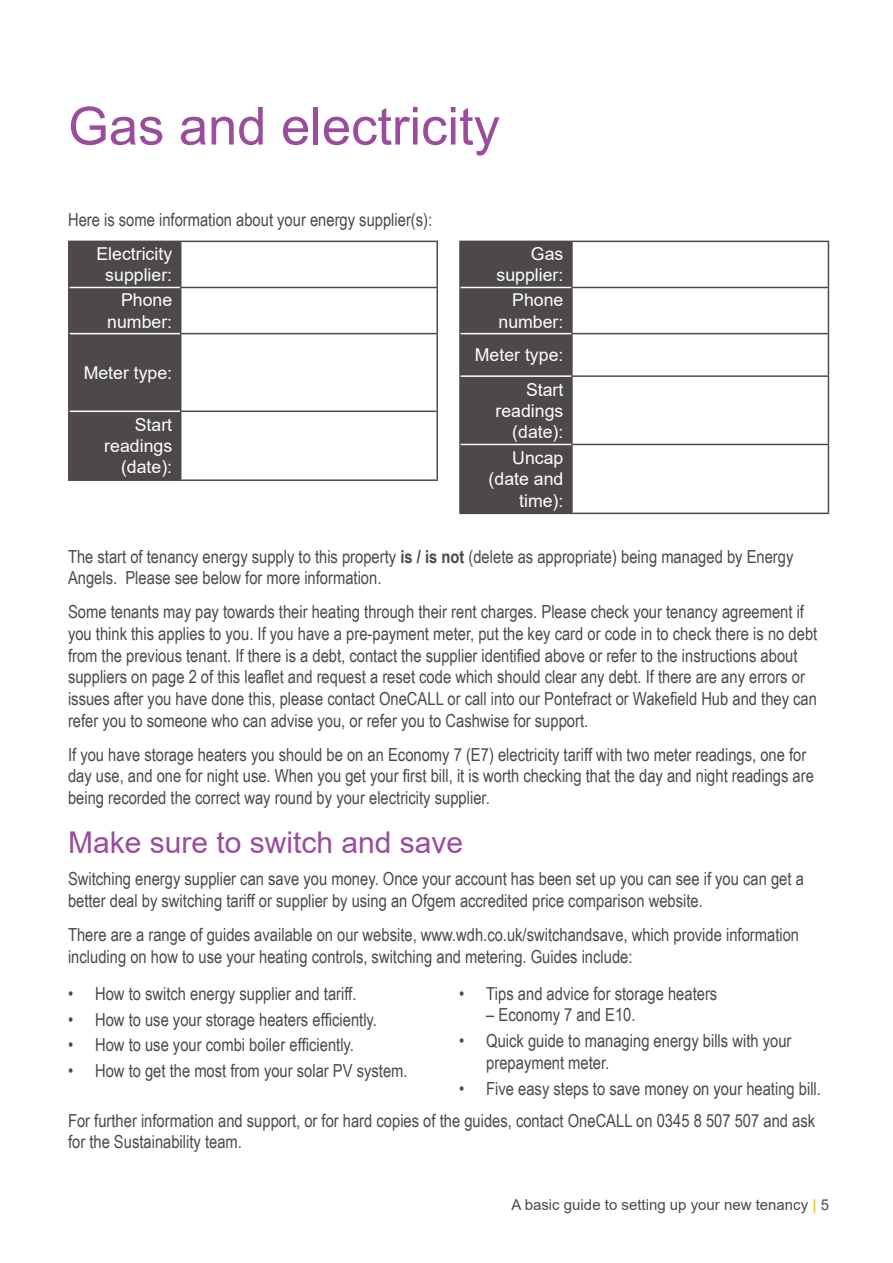
<style>
.page{position:relative;width:893px;height:1263px;background:#fff}
.page>*{position:absolute;margin:0;border:0;box-sizing:border-box;transform-origin:0 0}
.Large_title{font:52.5px "Arial";color:#9a4c9d}
.Small_title{font:30px "Arial";color:#9a4c9d}
.Body{font:18px/21.6px "Arial Narrow";color:#4c484b}
.Body-2{font:17.7px/21.3px "Arial";color:#fff;text-align:right}
.t1{font:15px "Arial";color:#4c484b}
.s1{font-weight:700}
.s2{font-weight:700;color:#fec422}
</style>
<div class="page">
<div style="left:70px;top:242px;width:110px;height:237px;background:#4c484b"></div>
<hr style="left:180px;top:287px;width:258px;height:1px;background:#4c484b">
<hr style="left:180px;top:333px;width:258px;height:1px;background:#4c484b">
<hr style="left:180px;top:410px;width:258px;height:2px;background:#4c484b">
<hr style="left:70px;top:287px;width:110px;height:1px;background:#fff">
<hr style="left:70px;top:333px;width:110px;height:1px;background:#fff">
<hr style="left:70px;top:410px;width:110px;height:2px;background:#fff">
<hr style="left:68px;top:241px;width:113px;height:1px;background:#4c484b">
<hr style="left:68px;top:242px;width:2px;height:45px;background:#4c484b">
<hr style="left:181px;top:241px;width:257px;height:1px;background:#4c484b">
<hr style="left:180px;top:242px;width:1px;height:45px;background:#4c484b">
<hr style="left:436px;top:242px;width:2px;height:45px;background:#4c484b">
<hr style="left:68px;top:287px;width:2px;height:47px;background:#4c484b">
<hr style="left:180px;top:288px;width:1px;height:45px;background:#4c484b">
<hr style="left:436px;top:288px;width:2px;height:45px;background:#4c484b">
<hr style="left:68px;top:334px;width:2px;height:77px;background:#4c484b">
<hr style="left:180px;top:334px;width:1px;height:76px;background:#4c484b">
<hr style="left:436px;top:334px;width:2px;height:76px;background:#4c484b">
<hr style="left:68px;top:411px;width:2px;height:68px;background:#4c484b">
<hr style="left:180px;top:412px;width:1px;height:67px;background:#4c484b">
<hr style="left:436px;top:412px;width:2px;height:67px;background:#4c484b">
<hr style="left:68px;top:479px;width:113px;height:2px;background:#4c484b">
<hr style="left:181px;top:479px;width:257px;height:2px;background:#4c484b">
<div style="left:461px;top:242px;width:110px;height:271px;background:#4c484b"></div>
<hr style="left:459px;top:241px;width:113px;height:1px;background:#4c484b">
<hr style="left:459px;top:242px;width:2px;height:45px;background:#4c484b">
<hr style="left:572px;top:241px;width:257px;height:1px;background:#4c484b">
<hr style="left:571px;top:242px;width:2px;height:45px;background:#4c484b">
<hr style="left:828px;top:242px;width:1px;height:45px;background:#4c484b">
<hr style="left:459px;top:287px;width:2px;height:47px;background:#4c484b">
<hr style="left:571px;top:287px;width:258px;height:1px;background:#4c484b">
<hr style="left:571px;top:288px;width:2px;height:45px;background:#4c484b">
<hr style="left:828px;top:288px;width:1px;height:45px;background:#4c484b">
<hr style="left:459px;top:334px;width:2px;height:42px;background:#4c484b">
<hr style="left:571px;top:333px;width:258px;height:1px;background:#4c484b">
<hr style="left:571px;top:334px;width:2px;height:41px;background:#4c484b">
<hr style="left:828px;top:334px;width:1px;height:41px;background:#4c484b">
<hr style="left:459px;top:376px;width:2px;height:68px;background:#4c484b">
<hr style="left:571px;top:375px;width:258px;height:2px;background:#4c484b">
<hr style="left:571px;top:377px;width:2px;height:67px;background:#4c484b">
<hr style="left:828px;top:377px;width:1px;height:67px;background:#4c484b">
<hr style="left:459px;top:444px;width:2px;height:69px;background:#4c484b">
<hr style="left:571px;top:444px;width:258px;height:1px;background:#4c484b">
<hr style="left:571px;top:445px;width:2px;height:68px;background:#4c484b">
<hr style="left:828px;top:445px;width:1px;height:68px;background:#4c484b">
<hr style="left:459px;top:513px;width:113px;height:1px;background:#4c484b">
<hr style="left:572px;top:513px;width:257px;height:1px;background:#4c484b">
<hr style="left:461px;top:287px;width:110px;height:1px;background:#fff">
<hr style="left:461px;top:333px;width:110px;height:1px;background:#fff">
<hr style="left:461px;top:375px;width:110px;height:2px;background:#fff">
<hr style="left:461px;top:444px;width:110px;height:1px;background:#fff">
<p class="Large_title" style="left:68px;top:90px;width:433px">Gas and electricity</p>
<p class="Body" style="left:68px;top:208px;width:366px">Here is some information about your energy supplier(s):</p>
<p class="Body-2" style="left:96px;top:243px;width:77px;text-align:center">Electricity supplier:</p>
<p class="Body-2" style="left:107px;top:289px;width:66px">Phone number:</p>
<p class="Body-2" style="left:84px;top:362px;width:90px">Meter type:</p>
<p class="Body-2" style="left:104px;top:414px;width:69px">Start readings (date):</p>
<p class="Body-2" style="left:496px;top:243px;width:68px">Gas supplier:</p>
<p class="Body-2" style="left:498px;top:289px;width:66px">Phone number:</p>
<p class="Body-2" style="left:475px;top:344px;width:90px">Meter type:</p>
<p class="Body-2" style="left:495px;top:378px;width:69px">Start readings (date):</p>
<p class="Body-2" style="left:489px;top:447px;width:76px">Uncap (date and time):</p>
<p class="Body" style="left:68px;top:545px;width:727px">The start of tenancy energy supply to this property <span class="s1">is / is not</span> (delete as appropriate) being managed by Energy<br>Angels. Please see below for more information.</p>
<p class="Body" style="left:68px;top:601px;width:751px">Some tenants may pay towards their heating through their rent charges. Please check your tenancy agreement if you think this applies to you. If you have a pre-payment meter, put the key card or code in to check there is no debt from the previous tenant. If there is a debt, contact the supplier identified above or refer to the instructions about suppliers on page 2 of this leaflet and request a reset code which should clear any debt. If there are any errors or issues after you have done this, please contact OneCALL or call into our Pontefract or Wakefield Hub and they can refer you to someone who can advise you, or refer you to Cashwise for support.</p>
<p class="Body" style="left:68px;top:743px;width:747px">If you have storage heaters you should be on an Economy 7 (E7) electricity tariff with two meter readings, one for day use, and one for night use. When you get your first bill, it is worth checking that the day and night readings are being recorded the correct way round by your electricity supplier.</p>
<p class="Small_title" style="left:68px;top:822px;width:397px">Make sure to switch and save</p>
<p class="Body" style="left:68px;top:867px;width:737px">Switching energy supplier can save you money. Once your account has been set up you can see if you can get a better deal by switching tariff or supplier by using an Ofgem accredited price comparison website.</p>
<p class="Body" style="left:68px;top:923px;width:733px">There are a range of guides available on our website, www.wdh.co.uk/switchandsave, which provide information including on how to use your heating controls, switching and metering. Guides include:</p>
<p class="Body" style="left:68px;top:982px;width:290px">• How to switch energy supplier and tariff.</p>
<p class="Body" style="left:68px;top:1008px;width:311px">• How to use your storage heaters efficiently.</p>
<p class="Body" style="left:68px;top:1033px;width:288px">• How to use your combi boiler efficiently.</p>
<p class="Body" style="left:68px;top:1059px;width:341px">• How to get the most from your solar PV system.</p>
<p class="Body" style="left:459px;top:982px;width:260px">• Tips and advice for storage heaters</p>
<p class="Body" style="left:486px;top:1003px;width:151px">– Economy 7 and E10.</p>
<p class="Body" style="left:486px;top:1029px;width:307px;text-indent:-27px">• Quick guide to managing energy bills with your prepayment meter.</p>
<p class="Body" style="left:459px;top:1077px;width:363px">• Five easy steps to save money on your heating bill.</p>
<p class="Body" style="left:68px;top:1109px;width:749px">For further information and support, or for hard copies of the guides, contact OneCALL on 0345 8 507 507 and ask for the Sustainability team.</p>
<p class="t1" style="left:511px;top:1194px;width:319px">A basic guide to setting up your new tenancy <span class="s2">|</span> 5</p>
</div>
